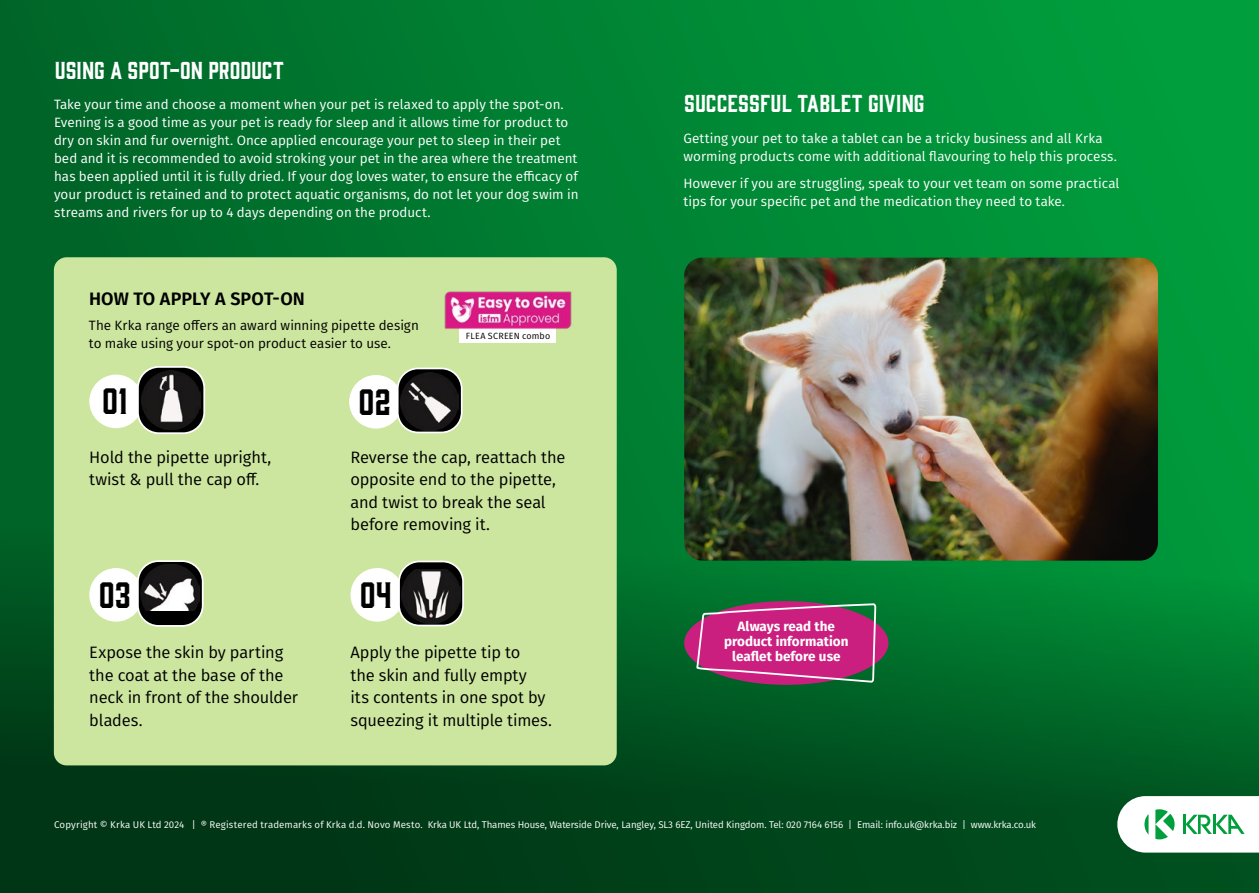
<style>
.page{position:relative;width:1259px;height:893px;background:#fff}
.page>*{position:absolute;margin:0;border:0;box-sizing:border-box;transform-origin:0 0}
.t1{font:33.75px "Gin";letter-spacing:.005em;color:#000}
.t2{font:22.5px "Gin";color:#fff}
.t3{font:600 18px "Fira Sans";letter-spacing:.005em;color:#000}
.t4{font:16.5px/22.5px "Fira Sans";letter-spacing:-.01em;color:#000}
.t5{font:13.5px/18px "Fira Sans";color:#fff}
.t6{font:13.5px/18px "Fira Sans";color:#000}
.t7{font:700 13.5px/15px "Fira Sans";color:#fff;text-align:center}
.t8{font:9.75px "Fira Sans";letter-spacing:-.01em;color:#fff}
.t9{font:9px "Fira Sans";letter-spacing:.02em;color:#000}
</style>
<div class="page">
<div style="left:0;top:0;width:1259px;height:893px;background:linear-gradient(to right,#006428,#00a23e)"></div>
<svg style="left:0;top:519px;width:1259px;height:374px;background:#005621"></svg>
<svg style="left:1117px;top:796px;width:142px;height:57px"></svg>
<hr style="left:1182px;top:815px;width:3px;height:19px;background:#009e3d">
<div style="left:54px;top:257px;width:563px;height:508px;background:#cce69f;border-radius:13px"></div>
<div style="left:89px;top:375px;width:54px;height:53px;background:#fff;border-radius:50%"></div>
<svg style="left:138px;top:367px;width:66px;height:66px"></svg>
<div style="left:137px;top:366px;width:68px;height:68px;border:2px solid #fff;border-radius:21px"></div>
<img style="left:141px;top:371px;width:59px;height:59px">
<div style="left:349px;top:375px;width:54px;height:54px;background:#fff;border-radius:50%"></div>
<div style="left:397px;top:368px;width:65px;height:65px;border:2px solid #fff;border-radius:20px"></div>
<img style="left:400px;top:372px;width:59px;height:59px">
<div style="left:89px;top:568px;width:54px;height:54px;background:#fff;border-radius:50%"></div>
<div style="left:138px;top:561px;width:65px;height:65px;background:#000;border-radius:21px"></div>
<div style="left:137px;top:560px;width:67px;height:67px;border:2px solid #fff;border-radius:21px"></div>
<img style="left:140px;top:564px;width:60px;height:46px">
<div style="left:350px;top:568px;width:54px;height:54px;background:#fff;border-radius:50%"></div>
<svg style="left:399px;top:561px;width:64px;height:64px"></svg>
<div style="left:398px;top:561px;width:66px;height:65px;border:2px solid #fff;border-radius:20px"></div>
<img style="left:401px;top:570px;width:59px;height:54px">
<div style="left:460px;top:317px;width:96px;height:26px;background:#fff"></div>
<img style="left:444px;top:291px;width:128px;height:42px">
<img style="left:684px;top:258px;width:474px;height:303px">
<div style="left:684px;top:601px;width:204px;height:84px;background:#cb1f80;border-radius:50%"></div>
<svg style="left:695px;top:604px;width:182px;height:79px"></svg>
<h2 class="t2" style="left:55px;top:55px;width:231px">USING A SPOT-ON PRODUCT</h2>
<p class="t5" style="left:54px;top:95px;width:526px">Take your time and choose a moment when your pet is relaxed to apply the spot-on.<br>Evening is a good time as your pet is ready for sleep and it allows time for product to dry on skin and fur overnight. Once applied encourage your pet to sleep in their pet bed and it is recommended to avoid stroking your pet in the area where the treatment has been applied until it is fully dried. If your dog loves water, to ensure the efficacy of your product is retained and to protect aquatic organisms, do not let your dog swim in streams and rivers for up to 4 days depending on the product.</p>
<h3 class="t3" style="left:89px;top:284px;width:217px">HOW TO APPLY A SPOT-ON</h3>
<p class="t6" style="left:89px;top:316px;width:331px">The Krka range offers an award winning pipette design to make using your spot-on product easier to use.</p>
<h1 class="t1" style="left:102px;top:378px;width:27px">01</h1>
<h1 class="t1" style="left:358px;top:378px;width:34px">02</h1>
<p class="t9" style="left:466px;top:329px;width:86px">FLEA SCREEN combo</p>
<p class="t4" style="left:89px;top:445px;width:183px">Hold the pipette upright, twist &amp; pull the cap off.</p>
<p class="t4" style="left:350px;top:445px;width:217px">Reverse the cap, reattach the opposite end to the pipette, and twist to break the seal before removing it.</p>
<h1 class="t1" style="left:99px;top:571px;width:34px">03</h1>
<h1 class="t1" style="left:360px;top:571px;width:34px">04</h1>
<p class="t4" style="left:89px;top:641px;width:210px">Expose the skin by parting the coat at the base of the neck in front of the shoulder blades.</p>
<p class="t4" style="left:350px;top:641px;width:203px">Apply the pipette tip to<br>the skin and fully empty<br>its contents in one spot by squeezing it multiple times.</p>
<h2 class="t2" style="left:684px;top:88px;width:242px">SUCCESSFUL TABLET GIVING</h2>
<p class="t5" style="left:683px;top:129px;width:435px">Getting your pet to take a tablet can be a tricky business and all Krka worming products come with additional flavouring to help this process.</p>
<p class="t5" style="left:683px;top:174px;width:437px">However if you are struggling, speak to your vet team on some practical tips for your specific pet and the medication they need to take.</p>
<p class="t7" style="left:724px;top:618px;width:126px">Always read the product information leaflet before use</p>
<p class="t8" style="left:54px;top:817px;width:983px">Copyright © Krka UK Ltd 2024 | ® Registered trademarks of Krka d.d. Novo Mesto. Krka UK Ltd, Thames House, Waterside Drive, Langley, SL3 6EZ, United Kingdom. Tel: 020 7164 6156 | Email: info.uk@krka.biz | www.krka.co.uk</p>
</div>
